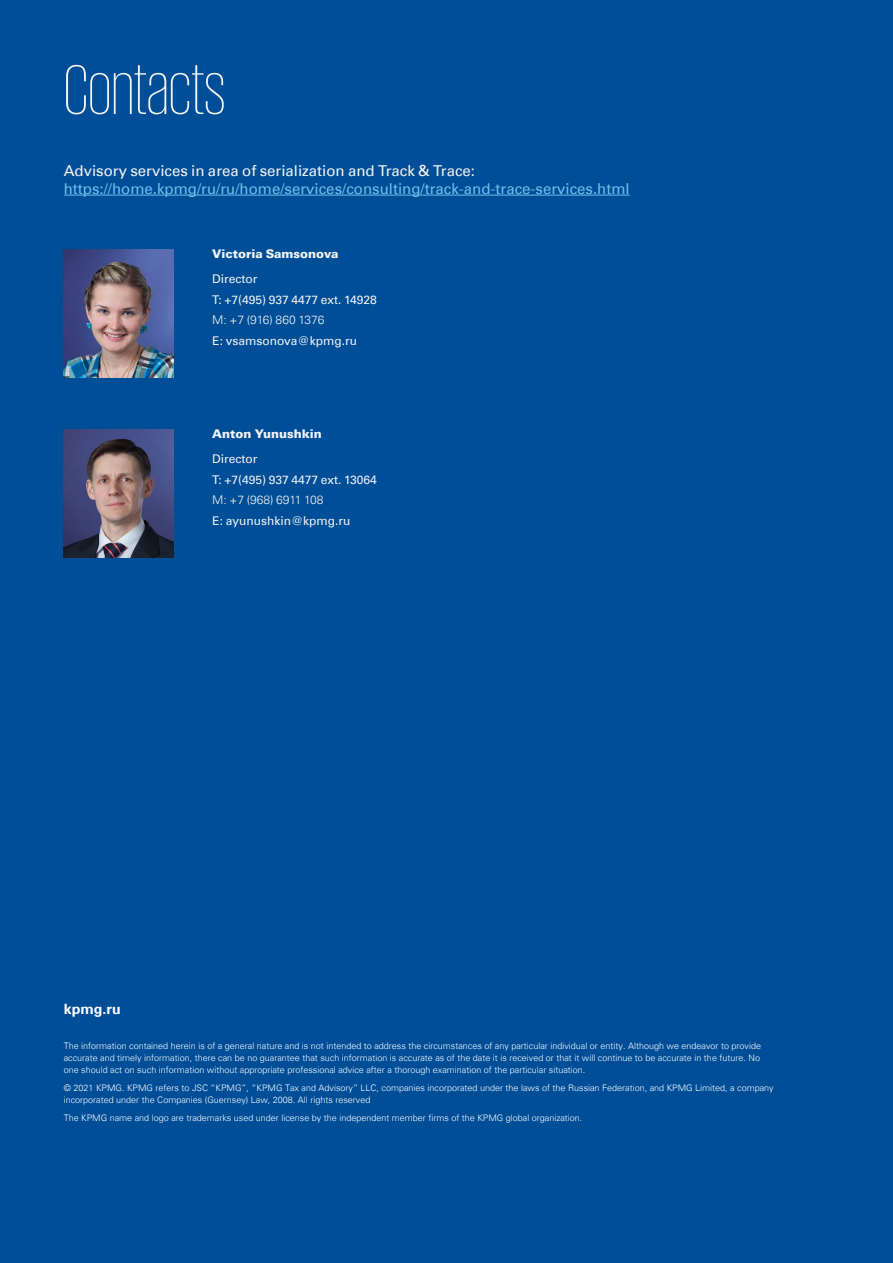
<style>
.page{position:relative;width:893px;height:1263px;background:#004e98}
.page>*{position:absolute;margin:0;border:0;box-sizing:border-box;transform-origin:0 0}
.t1{font:200 72px "KPMG Cyrillic";color:#f4f4f2}
.t2{font:15px "Universfor KPMG";color:#71bfea}
.t3{font:15px "Universfor KPMG";color:#f4f4f2}
.t4{font:700 14.25px "Universfor KPMG";color:#fff}
.t5{font:12px/20.5px "Universfor KPMG";color:#f4f4f2}
.t6{font:300 12px "Universfor KPMG";color:#f4f4f2}
.t7{font:900 12px "Universfor KPMG";color:#f4f4f2}
.t8{font:300 9px/12px "Universfor KPMG";color:#fff;text-align:justify}
</style>
<div class="page">
<img style="left:64px;top:430px;width:110px;height:127px">
<img style="left:64px;top:250px;width:110px;height:127px">
<hr style="left:64px;top:195px;width:566px;height:1px;background:#71bfea">
<h1 class="t1" style="left:64px;top:56px;width:164px">Contacts</h1>
<h2 class="t3" style="left:64px;top:162px;width:413px">Advisory services in area of serialization and Track &amp; Trace:</h2>
<h2 class="t2" style="left:64px;top:180px;width:567px">https://home.kpmg/ru/ru/home/services/consulting/track-and-trace-services.html</h2>
<h3 class="t7" style="left:212px;top:246px;width:128px">Victoria Samsonova</h3>
<h3 class="t5" style="left:212px;top:269px;width:166px">Director<br>T: +7(495) 937 4477 ext. 14928</h3>
<h3 class="t6" style="left:212px;top:313px;width:114px">M: +7 (916) 860 1376</h3>
<h3 class="t5" style="left:212px;top:330px;width:146px">E: vsamsonova@kpmg.ru</h3>
<h3 class="t7" style="left:212px;top:427px;width:111px">Anton Yunushkin</h3>
<h3 class="t5" style="left:212px;top:449px;width:166px">Director<br>T: +7(495) 937 4477 ext. 13064</h3>
<h3 class="t6" style="left:212px;top:493px;width:113px">M: +7 (968) 6911 108</h3>
<h3 class="t5" style="left:212px;top:510px;width:140px">E: ayunushkin@kpmg.ru</h3>
<h3 class="t4" style="left:64px;top:1000px;width:59px">kpmg.ru</h3>
<p class="t8" style="left:64px;top:1039px;width:699px">The information contained herein is of a general nature and is not intended to address the circumstances of any particular individual or entity. Although we endeavor to provide accurate and timely information, there can be no guarantee that such information is accurate as of the date it is received or that it will continue to be accurate in the future. No one should act on such information without appropriate professional advice after a thorough examination of the particular situation.</p>
<p class="t8" style="left:64px;top:1081px;width:711px">© 2021 KPMG. KPMG refers to JSC “KPMG”, “KPMG Tax and Advisory” LLC, companies incorporated under the laws of the Russian Federation, and KPMG Limited, a company incorporated under the Companies (Guernsey) Law, 2008. All rights reserved</p>
<p class="t8" style="left:64px;top:1111px;width:520px">The KPMG name and logo are trademarks used under license by the independent member firms of the KPMG global organization.</p>
</div>
